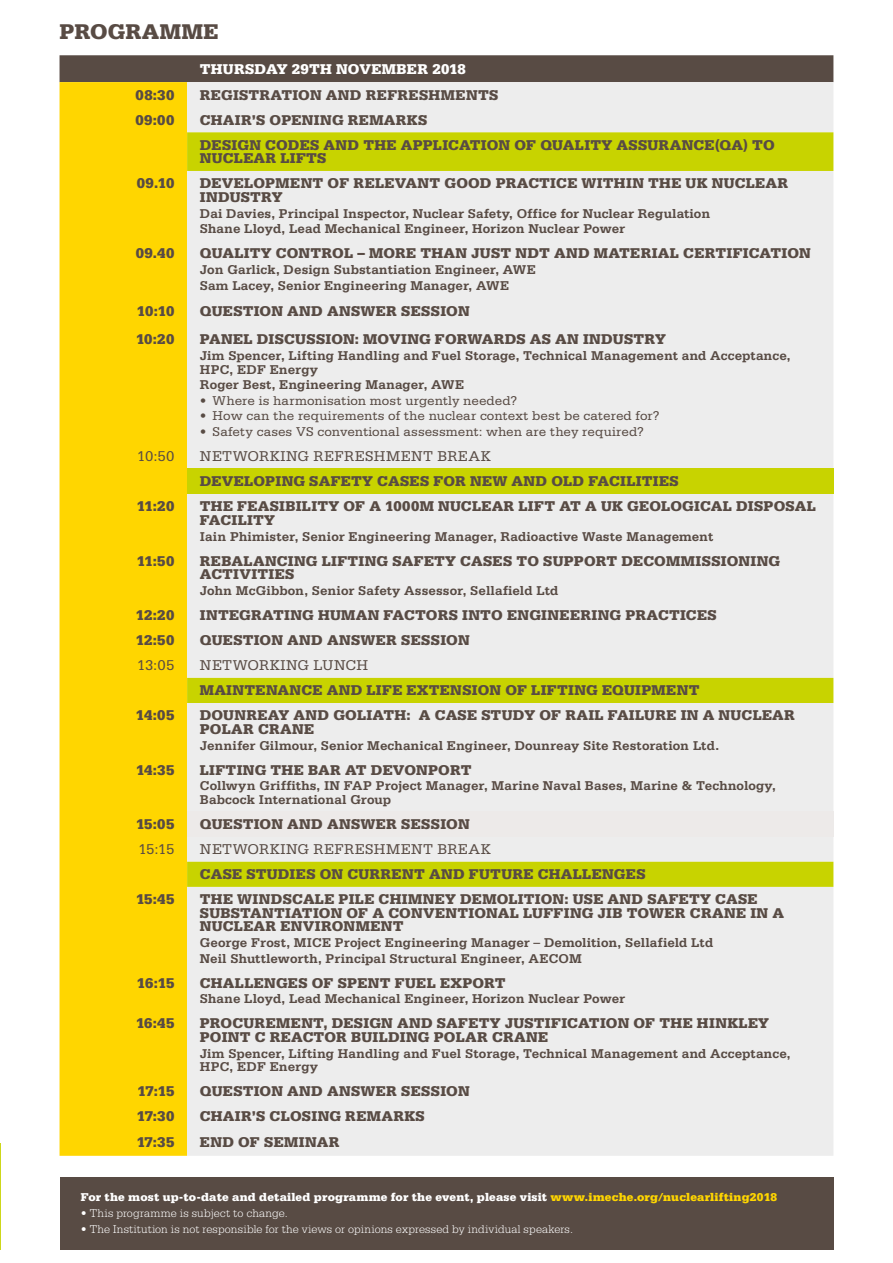
<style>
.page{position:relative;width:893px;height:1263px;background:#fff}
.page>*{position:absolute;margin:0;border:0;box-sizing:border-box;transform-origin:0 0}
.t1{font:900 22.5px "Serifa Std";letter-spacing:.01em;color:#584b44}
.t2{font:900 15px/13.5px "Serifa Std";letter-spacing:.015em;color:#584b44}
.t3{font:15px "Serifa Std";letter-spacing:.03em;color:#584b44}
.t4{font:900 15px "Serifa Std";letter-spacing:.02em;color:#fff}
.t5{font:700 13.5px/15.6px "Serifa Std";letter-spacing:.005em;color:#584b44}
.t6{font:13.5px "Serifa Std";letter-spacing:.005em;color:#584b44}
.t7{font:300 12px "Serifa Std";letter-spacing:.015em;color:#fff}
.t8{font:900 12px "Serifa Std";letter-spacing:.015em;color:#fff}
.s1{color:#ffd600}
</style>
<div class="page">
<hr style="left:0;top:1143px;width:1px;height:106px;background:#c8d300">
<div style="left:60px;top:1177px;width:773px;height:72px;background:#584b44"></div>
<div style="left:60px;top:55px;width:773px;height:27px;background:#584b44"></div>
<div style="left:60px;top:82px;width:127px;height:1074px;background:#ffd600"></div>
<div style="left:187px;top:82px;width:646px;height:1074px;background:#ededed"></div>
<svg style="left:187px;top:132px;width:646px;height:755px;background:#e8e9ce"></svg>
<div style="left:187px;top:469px;width:646px;height:25px;background:#c8d300"></div>
<div style="left:187px;top:811px;width:646px;height:26px;background:#edeae9"></div>
<h1 class="t1" style="left:60px;top:19px;width:161px">PROGRAMME</h1>
<p class="t4" style="left:200px;top:60px;width:268px">THURSDAY 29TH NOVEMBER 2018</p>
<p class="t2" style="left:136px;top:88px;width:40px">08:30</p>
<p class="t2" style="left:200px;top:88px;width:300px">REGISTRATION AND REFRESHMENTS</p>
<p class="t2" style="left:135px;top:113px;width:40px">09:00</p>
<p class="t2" style="left:200px;top:107px;width:577px;line-height:25px">CHAIR’S OPENING REMARKS<br>DESIGN CODES AND THE APPLICATION OF QUALITY ASSURANCE(QA) TO</p>
<p class="t2" style="left:200px;top:152px;width:128px">NUCLEAR LIFTS</p>
<p class="t2" style="left:137px;top:177px;width:39px">09.10</p>
<p class="t2" style="left:200px;top:177px;width:590px">DEVELOPMENT OF RELEVANT GOOD PRACTICE WITHIN THE UK NUCLEAR<br>INDUSTRY</p>
<p class="t5" style="left:200px;top:205px;width:512px">Dai Davies, Principal Inspector, Nuclear Safety, Office for Nuclear Regulation<br>Shane Lloyd, Lead Mechanical Engineer, Horizon Nuclear Power</p>
<p class="t2" style="left:136px;top:247px;width:40px">09.40</p>
<p class="t2" style="left:200px;top:247px;width:612px">QUALITY CONTROL – MORE THAN JUST NDT AND MATERIAL CERTIFICATION</p>
<p class="t5" style="left:200px;top:262px;width:337px">Jon Garlick, Design Substantiation Engineer, AWE<br>Sam Lacey, Senior Engineering Manager, AWE</p>
<p class="t2" style="left:137px;top:305px;width:39px">10:10</p>
<p class="t2" style="left:200px;top:305px;width:271px">QUESTION AND ANSWER SESSION</p>
<p class="t2" style="left:136px;top:333px;width:40px">10:20</p>
<p class="t2" style="left:200px;top:333px;width:468px">PANEL DISCUSSION: MOVING FORWARDS AS AN INDUSTRY</p>
<p class="t5" style="left:200px;top:349px;width:592px;line-height:13.5px">Jim Spencer, Lifting Handling and Fuel Storage, Technical Management and Acceptance,<br>HPC, EDF Energy</p>
<p class="t5" style="left:200px;top:377px;width:266px">Roger Best, Engineering Manager, AWE</p>
<p class="t6" style="left:200px;top:393px;width:319px">• Where is harmonisation most urgently needed?</p>
<p class="t6" style="left:200px;top:409px;width:461px">• How can the requirements of the nuclear context best be catered for?</p>
<p class="t6" style="left:200px;top:424px;width:446px">• Safety cases VS conventional assessment: when are they required?</p>
<p class="t3" style="left:137px;top:448px;width:39px">10:50</p>
<p class="t3" style="left:200px;top:448px;width:292px">NETWORKING REFRESHMENT BREAK</p>
<p class="t2" style="left:200px;top:475px;width:480px">DEVELOPING SAFETY CASES FOR NEW AND OLD FACILITIES</p>
<p class="t2" style="left:137px;top:500px;width:39px">11:20</p>
<p class="t2" style="left:200px;top:500px;width:618px">THE FEASIBILITY OF A 1000M NUCLEAR LIFT AT A UK GEOLOGICAL DISPOSAL<br>FACILITY</p>
<p class="t5" style="left:200px;top:528px;width:515px">Iain Phimister, Senior Engineering Manager, Radioactive Waste Management</p>
<p class="t2" style="left:137px;top:554px;width:39px">11:50</p>
<p class="t2" style="left:200px;top:554px;width:582px">REBALANCING LIFTING SAFETY CASES TO SUPPORT DECOMMISSIONING<br>ACTIVITIES</p>
<p class="t5" style="left:200px;top:583px;width:360px">John McGibbon, Senior Safety Assessor, Sellafield Ltd</p>
<p class="t2" style="left:136px;top:608px;width:40px">12:20</p>
<p class="t2" style="left:200px;top:608px;width:518px">INTEGRATING HUMAN FACTORS INTO ENGINEERING PRACTICES</p>
<p class="t2" style="left:136px;top:633px;width:40px">12:50</p>
<p class="t2" style="left:200px;top:633px;width:271px">QUESTION AND ANSWER SESSION</p>
<p class="t3" style="left:137px;top:657px;width:39px">13:05</p>
<p class="t3" style="left:200px;top:657px;width:170px">NETWORKING LUNCH</p>
<p class="t2" style="left:200px;top:683px;width:501px">MAINTENANCE AND LIFE EXTENSION OF LIFTING EQUIPMENT</p>
<p class="t2" style="left:136px;top:709px;width:40px">14:05</p>
<p class="t2" style="left:200px;top:709px;width:597px">DOUNREAY AND GOLIATH: A CASE STUDY OF RAIL FAILURE IN A NUCLEAR<br>POLAR CRANE</p>
<p class="t5" style="left:200px;top:737px;width:521px">Jennifer Gilmour, Senior Mechanical Engineer, Dounreay Site Restoration Ltd.</p>
<p class="t2" style="left:136px;top:763px;width:40px">14:35</p>
<p class="t2" style="left:200px;top:763px;width:273px">LIFTING THE BAR AT DEVONPORT</p>
<p class="t5" style="left:200px;top:779px;width:577px;line-height:13.5px">Collwyn Griffiths, IN FAP Project Manager, Marine Naval Bases, Marine &amp; Technology,<br>Babcock International Group</p>
<p class="t2" style="left:136px;top:817px;width:40px">15:05</p>
<p class="t2" style="left:200px;top:817px;width:271px">QUESTION AND ANSWER SESSION</p>
<p class="t3" style="left:138px;top:841px;width:37px">15:15</p>
<p class="t3" style="left:200px;top:841px;width:292px">NETWORKING REFRESHMENT BREAK</p>
<p class="t2" style="left:200px;top:867px;width:447px">CASE STUDIES ON CURRENT AND FUTURE CHALLENGES</p>
<p class="t2" style="left:136px;top:892px;width:40px">15:45</p>
<p class="t2" style="left:200px;top:892px;width:586px">THE WINDSCALE PILE CHIMNEY DEMOLITION: USE AND SAFETY CASE<br>SUBSTANTIATION OF A CONVENTIONAL LUFFING JIB TOWER CRANE IN A<br>NUCLEAR ENVIRONMENT</p>
<p class="t5" style="left:200px;top:935px;width:515px">George Frost, MICE Project Engineering Manager – Demolition, Sellafield Ltd<br>Neil Shuttleworth, Principal Structural Engineer, AECOM</p>
<p class="t2" style="left:137px;top:976px;width:39px">16:15</p>
<p class="t2" style="left:200px;top:976px;width:307px">CHALLENGES OF SPENT FUEL EXPORT</p>
<p class="t5" style="left:200px;top:991px;width:427px">Shane Lloyd, Lead Mechanical Engineer, Horizon Nuclear Power</p>
<p class="t2" style="left:136px;top:1017px;width:40px">16:45</p>
<p class="t2" style="left:200px;top:1017px;width:571px">PROCUREMENT, DESIGN AND SAFETY JUSTIFICATION OF THE HINKLEY<br>POINT C REACTOR BUILDING POLAR CRANE</p>
<p class="t5" style="left:200px;top:1046px;width:592px;line-height:13.5px">Jim Spencer, Lifting Handling and Fuel Storage, Technical Management and Acceptance,<br>HPC, EDF Energy</p>
<p class="t2" style="left:138px;top:1084px;width:38px">17:15</p>
<p class="t2" style="left:200px;top:1084px;width:271px">QUESTION AND ANSWER SESSION</p>
<p class="t2" style="left:137px;top:1109px;width:39px">17:30</p>
<p class="t2" style="left:200px;top:1109px;width:226px">CHAIR’S CLOSING REMARKS</p>
<p class="t2" style="left:137px;top:1135px;width:39px">17:35</p>
<p class="t2" style="left:200px;top:1135px;width:141px">END OF SEMINAR</p>
<p class="t8" style="left:81px;top:1190px;width:698px">For the most up-to-date and detailed programme for the event, please visit <span class="s1">www.imeche.org/nuclearlifting2018</span></p>
<p class="t7" style="left:81px;top:1206px;width:208px">• This programme is subject to change.</p>
<p class="t7" style="left:81px;top:1222px;width:494px">• The Institution is not responsible for the views or opinions expressed by individual speakers.</p>
</div>
